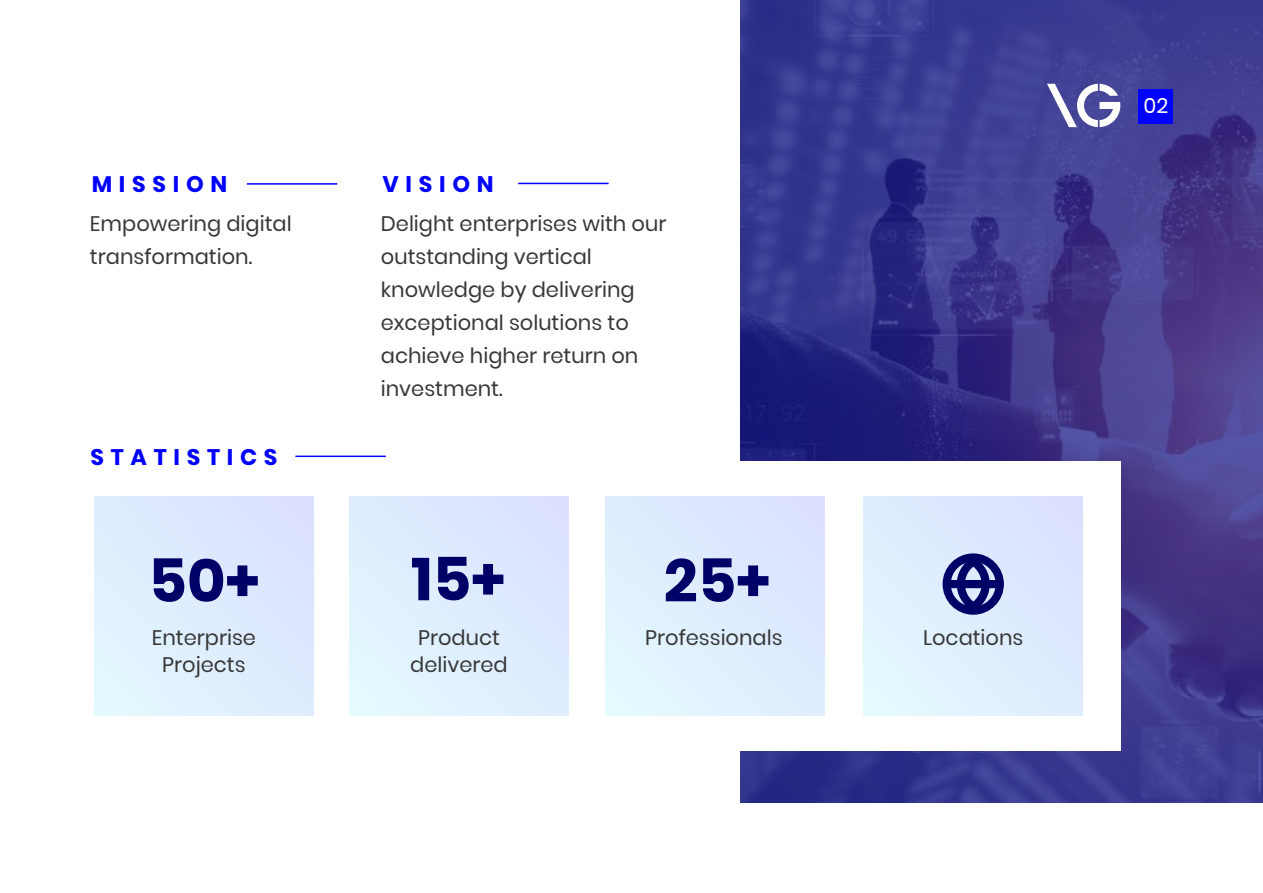
<style>
.page{position:relative;width:1263px;height:893px;background:#fff}
.page>*{position:absolute;margin:0;border:0;box-sizing:border-box;transform-origin:0 0}
.t1{font:700 60px "Poppins";color:#006}
.t2{font:700 22.5px "Poppins";letter-spacing:.3em;color:#00f}
.t3{font:21px/33px "Poppins";color:#383838}
.t4{font:21px "Poppins";color:#fff}
</style>
<div class="page">
<svg style="left:740px;top:0;width:523px;height:803px;background:#3b378b"></svg>
<hr style="left:247px;top:183px;width:90px;height:2px;background:#00f">
<hr style="left:518px;top:183px;width:91px;height:1px;background:#00f">
<div style="left:90px;top:461px;width:1031px;height:289px;background:#fff"></div>
<hr style="left:295px;top:456px;width:91px;height:1px;background:#00f">
<div style="left:349px;top:496px;width:220px;height:219px;background:#dfedfe"></div>
<div style="left:606px;top:496px;width:219px;height:219px;background:#dfedfe"></div>
<div style="left:864px;top:496px;width:219px;height:219px;background:#dfedfe"></div>
<div style="left:942px;top:553px;width:62px;height:62px;border:8px solid #006;border-radius:50%"></div>
<svg style="left:953px;top:553px;width:41px;height:62px"></svg>
<div style="left:947px;top:580px;width:53px;height:8px;background:#006"></div>
<div style="left:94px;top:496px;width:219px;height:219px;background:#dfecff"></div>
<div style="left:1138px;top:90px;width:35px;height:34px;background:#00f"></div>
<svg style="left:1047px;top:84px;width:73px;height:43px"></svg>
<p class="t2" style="left:92px;top:171px;width:137px">MISSION</p>
<p class="t3" style="left:90px;top:207px;width:203px">Empowering digital transformation.</p>
<p class="t2" style="left:90px;top:444px;width:189px">STATISTICS</p>
<h1 class="t1" style="left:148px;top:546px;width:112px">50+</h1>
<p class="t2" style="left:382px;top:171px;width:113px">VISION</p>
<p class="t3" style="left:381px;top:207px;width:287px">Delight enterprises with our outstanding vertical knowledge by delivering exceptional solutions to achieve higher return on investment.</p>
<h1 class="t1" style="left:411px;top:544px;width:95px">15+</h1>
<h1 class="t1" style="left:664px;top:546px;width:108px">25+</h1>
<p class="t3" style="left:645px;top:621px;width:139px">Professionals</p>
<p class="t3" style="left:152px;top:621px;width:106px">Enterprise</p>
<p class="t3" style="left:923px;top:621px;width:102px">Locations</p>
<p class="t3" style="left:162px;top:648px;width:85px">Projects</p>
<p class="t3" style="left:410px;top:624px;width:99px;line-height:27px;text-align:center">Product delivered</p>
<p class="t4" style="left:1143px;top:94px;width:26px">02</p>
</div>
